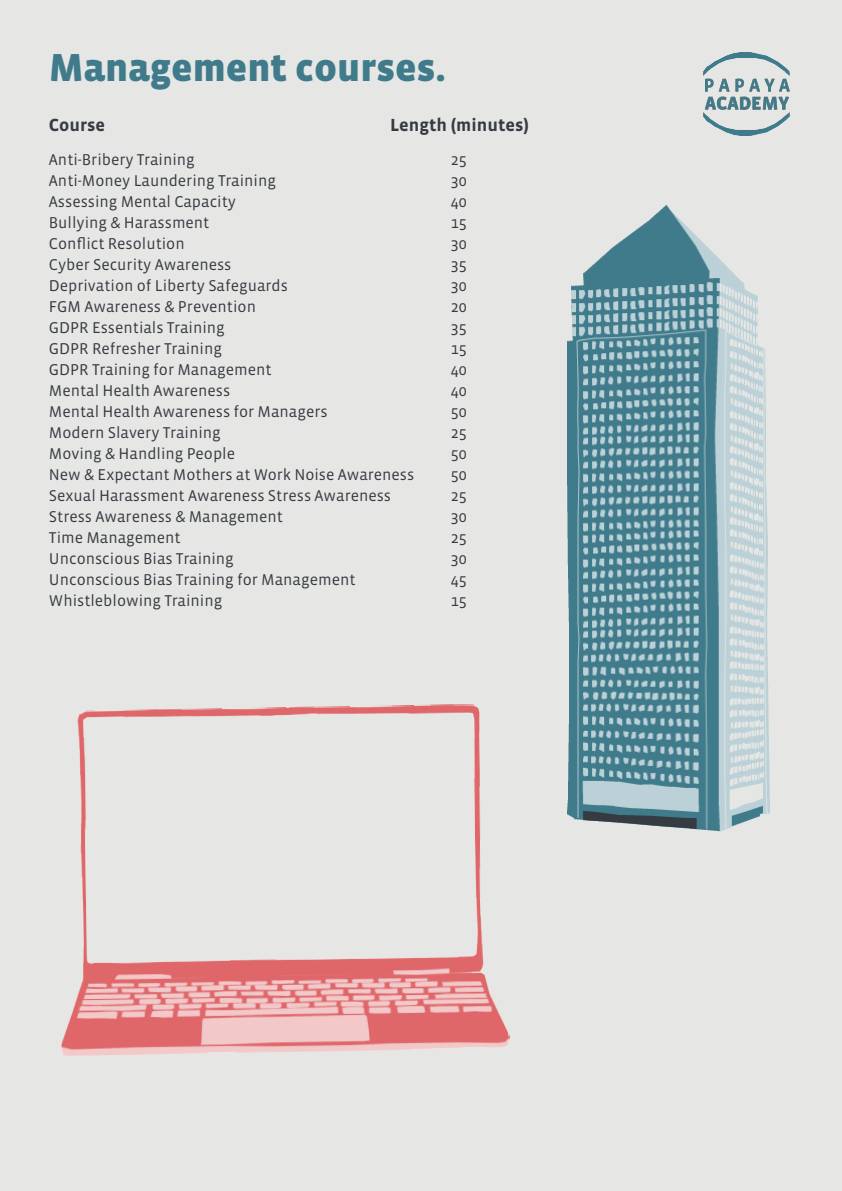
<style>
.page{position:relative;width:842px;height:1191px;background:#e6e7e4}
.page>*{position:absolute;margin:0;border:0;box-sizing:border-box;transform-origin:0 0}
.t1{font:900 40px "Vista Sans OTCE";color:#407b8c}
.t2{font:700 18px "Vista Sans OTCE";color:#363b42}
.t3{font:16px "Vista Sans OTCE";color:#363b42}
</style>
<div class="page">
<img style="left:703px;top:53px;width:86px;height:82px">
<img style="left:567px;top:206px;width:202px;height:626px">
<img style="left:61px;top:704px;width:449px;height:352px">
<p class="t1" style="left:49px;top:45px;width:399px">Management courses.</p>
<p class="t2" style="left:49px;top:114px;width:58px">Course</p>
<p class="t2" style="left:390px;top:114px;width:140px">Length (minutes)</p>
<p class="t3" style="left:49px;top:150px;width:147px">Anti-Bribery Training</p>
<p class="t3" style="left:49px;top:171px;width:229px">Anti-Money Laundering Training</p>
<p class="t3" style="left:49px;top:192px;width:189px">Assessing Mental Capacity</p>
<p class="t3" style="left:49px;top:213px;width:162px">Bullying &amp; Harassment</p>
<p class="t3" style="left:49px;top:234px;width:137px">Conflict Resolution</p>
<p class="t3" style="left:49px;top:255px;width:184px">Cyber Security Awareness</p>
<p class="t3" style="left:49px;top:276px;width:241px">Deprivation of Liberty Safeguards</p>
<p class="t3" style="left:49px;top:297px;width:209px">FGM Awareness &amp; Prevention</p>
<p class="t3" style="left:49px;top:318px;width:177px">GDPR Essentials Training</p>
<p class="t3" style="left:49px;top:339px;width:175px">GDPR Refresher Training</p>
<p class="t3" style="left:49px;top:360px;width:224px">GDPR Training for Management</p>
<p class="t3" style="left:49px;top:381px;width:183px">Mental Health Awareness</p>
<p class="t3" style="left:49px;top:402px;width:280px">Mental Health Awareness for Managers</p>
<p class="t3" style="left:49px;top:423px;width:173px">Modern Slavery Training</p>
<p class="t3" style="left:49px;top:444px;width:188px">Moving &amp; Handling People</p>
<p class="t3" style="left:49px;top:465px;width:367px">New &amp; Expectant Mothers at Work Noise Awareness</p>
<p class="t3" style="left:49px;top:486px;width:344px">Sexual Harassment Awareness Stress Awareness</p>
<p class="t3" style="left:49px;top:507px;width:236px">Stress Awareness &amp; Management</p>
<p class="t3" style="left:49px;top:528px;width:133px">Time Management</p>
<p class="t3" style="left:49px;top:549px;width:186px">Unconscious Bias Training</p>
<p class="t3" style="left:49px;top:570px;width:308px">Unconscious Bias Training for Management</p>
<p class="t3" style="left:49px;top:591px;width:175px">Whistleblowing Training</p>
<p class="t3" style="left:451px;top:150px;width:17px">25</p>
<p class="t3" style="left:451px;top:171px;width:17px">30</p>
<p class="t3" style="left:451px;top:192px;width:17px">40</p>
<p class="t3" style="left:451px;top:213px;width:17px">15</p>
<p class="t3" style="left:451px;top:234px;width:17px">30</p>
<p class="t3" style="left:451px;top:255px;width:17px">35</p>
<p class="t3" style="left:451px;top:276px;width:17px">30</p>
<p class="t3" style="left:451px;top:297px;width:17px">20</p>
<p class="t3" style="left:451px;top:318px;width:17px">35</p>
<p class="t3" style="left:451px;top:339px;width:17px">15</p>
<p class="t3" style="left:451px;top:360px;width:17px">40</p>
<p class="t3" style="left:451px;top:381px;width:17px">40</p>
<p class="t3" style="left:451px;top:402px;width:17px">50</p>
<p class="t3" style="left:451px;top:423px;width:17px">25</p>
<p class="t3" style="left:451px;top:444px;width:17px">50</p>
<p class="t3" style="left:451px;top:465px;width:17px">50</p>
<p class="t3" style="left:451px;top:486px;width:17px">25</p>
<p class="t3" style="left:451px;top:507px;width:17px">30</p>
<p class="t3" style="left:451px;top:528px;width:17px">25</p>
<p class="t3" style="left:451px;top:549px;width:17px">30</p>
<p class="t3" style="left:451px;top:570px;width:17px">45</p>
<p class="t3" style="left:451px;top:591px;width:17px">15</p>
</div>
